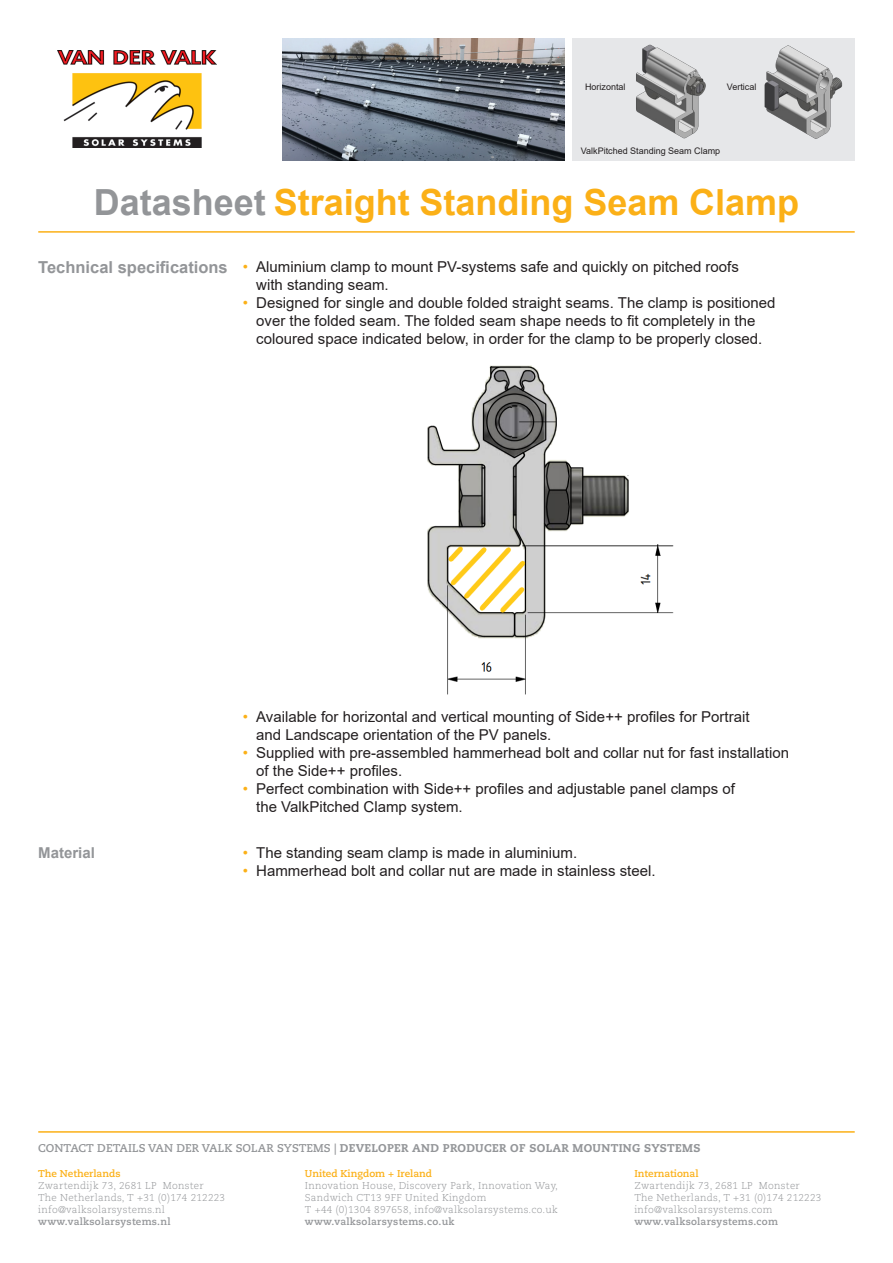
<style>
.page{position:relative;width:893px;height:1263px;background:#fff}
.page>*{position:absolute;margin:0;border:0;box-sizing:border-box;transform-origin:0 0}
.t1{font:700 36px "Arial";color:#fbb017}
.t2{font:700 16.5px "Arial";color:#939598}
.t3{font:15px/18px "Arial";color:#231f20}
.t4{font:700 15px "Arial";color:#939598}
.t5{font:800 11.25px "Caecilia LT Std";letter-spacing:.025em;color:#939598}
.t6{font:300 9.9px/11.9px "Caecilia LT Std";letter-spacing:.025em;color:#939598}
.t7{font:700 9.9px "Caecilia LT Std";letter-spacing:.025em;color:#939598}
.t8{font:700 9.9px "Caecilia LT Std";color:#fbb017}
.t9{font:9px "Arial";color:#231f20}
.s1{color:#939598}
.s2{color:#fbb017}
.s3{font-weight:700}
</style>
<div class="page">
<img style="left:282px;top:38px;width:282px;height:122px">
<div style="left:573px;top:38px;width:282px;height:122px;background:#e6e7e9"></div>
<img style="left:636px;top:44px;width:70px;height:95px">
<img style="left:58px;top:50px;width:159px;height:98px">
<hr style="left:38px;top:231px;width:817px;height:2px;background:#fbb017">
<hr style="left:38px;top:1131px;width:817px;height:2px;background:#fbb017">
<img style="left:427px;top:365px;width:247px;height:330px">
<img style="left:764px;top:45px;width:79px;height:94px">
<p class="t9" style="left:585px;top:81px;width:42px">Horizontal</p>
<p class="t9" style="left:727px;top:81px;width:31px">Vertical</p>
<p class="t9" style="left:581px;top:145px;width:141px">ValkPitched Standing Seam Clamp</p>
<p class="t1" style="left:94px;top:177px;width:707px"><span class="s1">Datasheet</span> Straight Standing Seam Clamp</p>
<p class="t2" style="left:38px;top:255px;width:191px">Technical specifications</p>
<p class="t3" style="left:256px;top:257px;width:484px;text-indent:-14px"><span class="s2">•</span> Aluminium clamp to mount PV-systems safe and quickly on pitched roofs with standing seam.</p>
<p class="t3" style="left:243px;top:293px;width:534px;text-align:center"><span class="s2">•</span> Designed for single and double folded straight seams. The clamp is positioned over the folded seam. The folded seam shape needs to fit completely in the coloured space indicated below, in order for the clamp to be properly closed.</p>
<p class="t3" style="left:256px;top:707px;width:495px;text-indent:-14px"><span class="s2">•</span> Available for horizontal and vertical mounting of Side++ profiles for Portrait and Landscape orientation of the PV panels.</p>
<p class="t3" style="left:256px;top:743px;width:534px;text-indent:-14px"><span class="s2">•</span> Supplied with pre-assembled hammerhead bolt and collar nut for fast installation of the Side++ profiles.</p>
<p class="t3" style="left:256px;top:779px;width:480px;text-indent:-14px"><span class="s2">•</span> Perfect combination with Side++ profiles and adjustable panel clamps of the ValkPitched Clamp system.</p>
<p class="t4" style="left:38px;top:842px;width:58px">Material</p>
<p class="t3" style="left:243px;top:844px;width:336px"><span class="s2">•</span> The standing seam clamp is made in aluminium.</p>
<p class="t3" style="left:243px;top:862px;width:414px"><span class="s2">•</span> Hammerhead bolt and collar nut are made in stainless steel.</p>
<p class="t5" style="left:38px;top:1141px;width:664px"><span class="s3">CONTACT DETAILS VAN DER VALK SOLAR SYSTEMS |</span> DEVELOPER AND PRODUCER OF SOLAR MOUNTING SYSTEMS</p>
<p class="t8" style="left:305px;top:1168px;width:129px">United Kingdom + Ireland</p>
<p class="t6" style="left:305px;top:1180px;width:254px">Innovation House, Discovery Park, Innovation Way,<br>Sandwich CT13 9FF United Kingdom</p>
<p class="t6" style="left:305px;top:1204px;width:254px">T +44 (0)1304 897658, info@valksolarsystems.co.uk</p>
<p class="t7" style="left:305px;top:1215px;width:151px">www.valksolarsystems.co.uk</p>
<p class="t8" style="left:634px;top:1168px;width:66px">International</p>
<p class="t6" style="left:634px;top:1180px;width:167px">Zwartendijk 73, 2681 LP Monster</p>
<p class="t6" style="left:634px;top:1192px;width:188px">The Netherlands, T +31 (0)174 212223</p>
<p class="t6" style="left:634px;top:1204px;width:140px">info@valksolarsystems.com</p>
<p class="t7" style="left:634px;top:1215px;width:145px">www.valksolarsystems.com</p>
<p class="t8" style="left:38px;top:1168px;width:84px">The Netherlands</p>
<p class="t6" style="left:38px;top:1180px;width:167px">Zwartendijk 73, 2681 LP Monster</p>
<p class="t6" style="left:38px;top:1192px;width:188px">The Netherlands, T +31 (0)174 212223</p>
<p class="t6" style="left:38px;top:1204px;width:128px">info@valksolarsystems.nl</p>
<p class="t7" style="left:38px;top:1215px;width:134px">www.valksolarsystems.nl</p>
</div>
